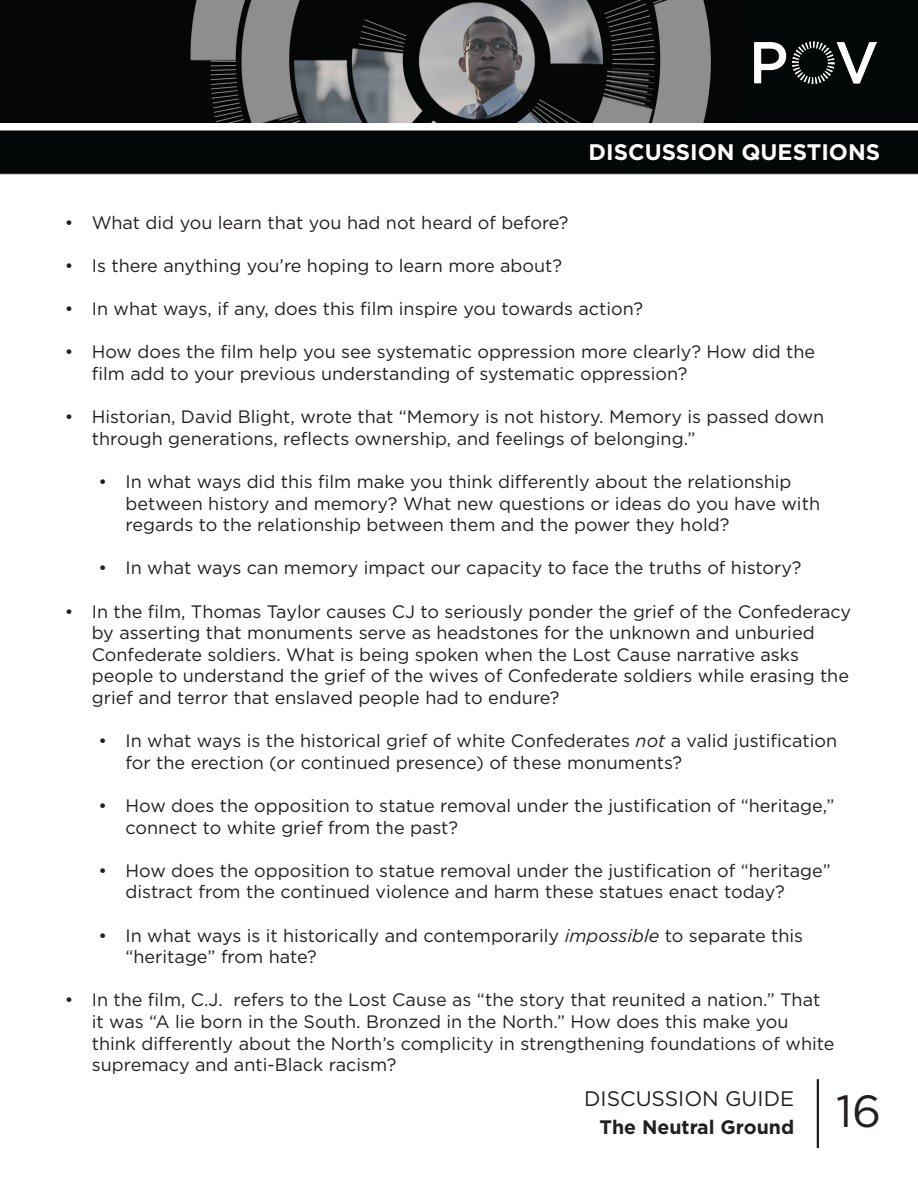
<style>
.page{position:relative;width:918px;height:1188px;background:#fff}
.page>*{position:absolute;margin:0;border:0;box-sizing:border-box;transform-origin:0 0}
.t1{font:45px "Gotham";color:#231f20}
.t2{font:700 22.5px "Gotham";color:#fff}
.t3{font:21px "Gotham";color:#231f20}
.t4{font:700 19.5px "Gotham";color:#231f20}
.t5{font:18px/21.6px "Gotham";color:#231f20}
.s1{font-style:italic}
</style>
<div class="page">
<img style="left:0;top:122px;width:918px;height:53px">
<hr style="left:817px;top:1079px;width:2px;height:69px;background:#231f20">
<div style="left:734px;top:0;width:184px;height:122px;background:#040707"></div>
<img style="left:755px;top:42px;width:121px;height:42px">
<img style="left:0;top:0;width:734px;height:122px">
<p class="t2" style="left:589px;top:137px;width:293px">DISCUSSION QUESTIONS</p>
<p class="t5" style="left:65px;top:211px;width:505px">• What did you learn that you had not heard of before?</p>
<p class="t5" style="left:65px;top:254px;width:499px">• Is there anything you’re hoping to learn more about?</p>
<p class="t5" style="left:65px;top:298px;width:580px">• In what ways, if any, does this film inspire you towards action?</p>
<p class="t5" style="left:92px;top:341px;width:725px;text-indent:-27px">• How does the film help you see systematic oppression more clearly? How did the film add to your previous understanding of systematic oppression?</p>
<p class="t5" style="left:92px;top:406px;width:734px;text-indent:-27px">• Historian, David Blight, wrote that “Memory is not history. Memory is passed down through generations, reflects ownership, and feelings of belonging.”</p>
<p class="t5" style="left:126px;top:470px;width:696px;text-indent:-27px">• In what ways did this film make you think differently about the relationship between history and memory? What new questions or ideas do you have with regards to the relationship between them and the power they hold?</p>
<p class="t5" style="left:99px;top:557px;width:705px">• In what ways can memory impact our capacity to face the truths of history?</p>
<p class="t5" style="left:92px;top:600px;width:761px;text-indent:-27px">• In the film, Thomas Taylor causes CJ to seriously ponder the grief of the Confederacy by asserting that monuments serve as headstones for the unknown and unburied Confederate soldiers. What is being spoken when the Lost Cause narrative asks people to understand the grief of the wives of Confederate soldiers while erasing the grief and terror that enslaved people had to endure?</p>
<p class="t5" style="left:126px;top:730px;width:713px;text-indent:-27px">• In what ways is the historical grief of white Confederates <span class="s1">not</span> a valid justification for the erection (or continued presence) of these monuments?</p>
<p class="t5" style="left:126px;top:794px;width:710px;text-indent:-27px">• How does the opposition to statue removal under the justification of “heritage,” connect to white grief from the past?</p>
<p class="t5" style="left:126px;top:859px;width:707px;text-indent:-27px">• How does the opposition to statue removal under the justification of “heritage” distract from the continued violence and harm these statues enact today?</p>
<p class="t5" style="left:126px;top:924px;width:679px;text-indent:-27px">• In what ways is it historically and contemporarily <span class="s1">impossible</span> to separate this “heritage” from hate?</p>
<p class="t5" style="left:92px;top:989px;width:744px;text-indent:-27px">• In the film, C.J. refers to the Lost Cause as “the story that reunited a nation.” That it was “A lie born in the South. Bronzed in the North.” How does this make you think differently about the North’s complicity in strengthening foundations of white supremacy and anti-Black racism?</p>
<p class="t3" style="left:584px;top:1085px;width:211px">DISCUSSION GUIDE</p>
<p class="t4" style="left:600px;top:1114px;width:196px">The Neutral Ground</p>
<p class="t1" style="left:836px;top:1082px;width:47px">16</p>
</div>
